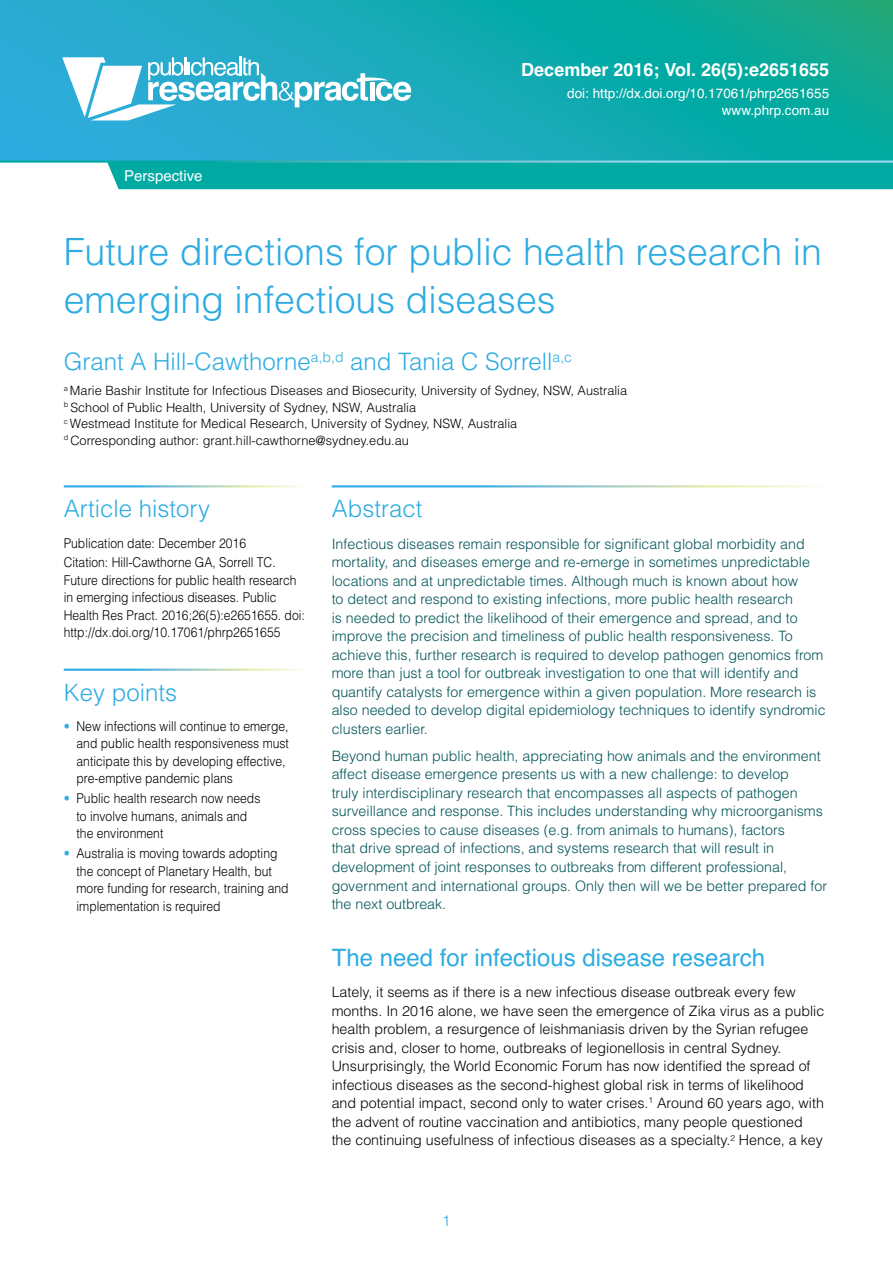
<style>
.page{position:relative;width:893px;height:1263px;background:#fff}
.page>*{position:absolute;margin:0;border:0;box-sizing:border-box;transform-origin:0 0}
.Heading_1{font:300 37.5px/48.8px "Helvetica";color:#2cace2}
.Author{font:300 24px "Helvetica";color:#2cace2}
.Heading_2{font:24px "Helvetica";color:#2cace2}
.Abstract{font:300 24px "Helvetica";color:#2cace2}
.Vol-Iss-Month-Year-e{font:700 18px "Helvetica";color:#fff}
.ArticleType{font:15px "Helvetica";color:#fff}
.t1{font:300 15px "Helvetica";color:#2cace2}
.AbstractText{font:300 14.25px/18.6px "Helvetica";color:#025458}
.NormalFirstPara{font:300 14.25px/18.6px "Helvetica";color:#000}
.SidebarText{font:300 13.5px/17.5px "Helvetica";color:#000;scale:.9 1}
.FirstPageHeader{font:13.5px "Helvetica";color:#fff}
.Affiliation{font:300 12.75px "Helvetica";color:#000}
.s1{color:#2cace2}
</style>
<div class="page">
<div style="left:107px;top:163px;width:786px;height:26px;background:#00aaa3"></div>
<svg style="left:0;top:0;width:893px;height:161px;background:#15aab4"></svg>
<svg style="left:62px;top:56px;width:349px;height:64px"></svg>
<p class="ArticleType" style="left:124px;top:164px;width:80px">Perspective</p>
<p class="Vol-Iss-Month-Year-e" style="left:521px;top:55px;width:309px">December 2016; Vol. 26(5):e2651655</p>
<p class="FirstPageHeader" style="left:567px;top:83px;width:263px">doi: http://dx.doi.org/10.17061/phrp2651655</p>
<p class="FirstPageHeader" style="left:722px;top:100px;width:109px">www.phrp.com.au</p>
<h1 class="Heading_1" style="left:64px;top:225px;width:760px">Future directions for public health research in emerging infectious diseases</h1>
<p class="Author" style="left:64px;top:342px;width:510px">Grant A Hill-Cawthorne<sup>a,b,d</sup> and Tania C Sorrell<sup>a,c</sup></p>
<p class="Affiliation" style="left:64px;top:380px;width:565px"><sup>a</sup> Marie Bashir Institute for Infectious Diseases and Biosecurity, University of Sydney, NSW, Australia</p>
<p class="Affiliation" style="left:64px;top:397px;width:354px"><sup>b</sup> School of Public Health, University of Sydney, NSW, Australia</p>
<p class="Affiliation" style="left:64px;top:413px;width:455px"><sup>c</sup> Westmead Institute for Medical Research, University of Sydney, NSW, Australia</p>
<p class="Affiliation" style="left:64px;top:430px;width:347px"><sup>d</sup> Corresponding author: grant.hill-cawthorne@sydney.edu.au</p>
<p class="Abstract" style="left:64px;top:489px;width:148px">Article history</p>
<p class="SidebarText" style="left:64px;top:533px;width:204px">Publication date: December 2016</p>
<p class="SidebarText" style="left:64px;top:553px;width:269px">Citation: Hill-Cawthorne GA, Sorrell TC.<br>Future directions for public health research in emerging infectious diseases. Public Health Res Pract. 2016;26(5):e2651655. doi: http://dx.doi.org/10.17061/phrp2651655</p>
<p class="Abstract" style="left:64px;top:673px;width:115px">Key points</p>
<p class="SidebarText" style="left:77px;top:717px;width:238px;text-indent:-13px"><span class="s1">•</span> New infections will continue to emerge, and public health responsiveness must anticipate this by developing effective, pre-emptive pandemic plans</p>
<p class="SidebarText" style="left:77px;top:789px;width:206px;text-indent:-13px"><span class="s1">•</span> Public health research now needs to involve humans, animals and the environment</p>
<p class="SidebarText" style="left:77px;top:844px;width:237px;text-indent:-13px"><span class="s1">•</span> Australia is moving towards adopting the concept of Planetary Health, but more funding for research, training and implementation is required</p>
<p class="Abstract" style="left:332px;top:489px;width:92px">Abstract</p>
<p class="AbstractText" style="left:332px;top:533px;width:495px">Infectious diseases remain responsible for significant global morbidity and mortality, and diseases emerge and re-emerge in sometimes unpredictable locations and at unpredictable times. Although much is known about how<br>to detect and respond to existing infections, more public health research<br>is needed to predict the likelihood of their emergence and spread, and to improve the precision and timeliness of public health responsiveness. To achieve this, further research is required to develop pathogen genomics from more than just a tool for outbreak investigation to one that will identify and quantify catalysts for emergence within a given population. More research is also needed to develop digital epidemiology techniques to identify syndromic clusters earlier.</p>
<p class="AbstractText" style="left:332px;top:746px;width:497px">Beyond human public health, appreciating how animals and the environment affect disease emergence presents us with a new challenge: to develop<br>truly interdisciplinary research that encompasses all aspects of pathogen surveillance and response. This includes understanding why microorganisms cross species to cause diseases (e.g. from animals to humans), factors<br>that drive spread of infections, and systems research that will result in development of joint responses to outbreaks from different professional, government and international groups. Only then will we be better prepared for the next outbreak.</p>
<h2 class="Heading_2" style="left:332px;top:939px;width:435px">The need for infectious disease research</h2>
<p class="NormalFirstPara" style="left:332px;top:982px;width:494px">Lately, it seems as if there is a new infectious disease outbreak every few months. In 2016 alone, we have seen the emergence of Zika virus as a public health problem, a resurgence of leishmaniasis driven by the Syrian refugee crisis and, closer to home, outbreaks of legionellosis in central Sydney.<br>Unsurprisingly, the World Economic Forum has now identified the spread of infectious diseases as the second-highest global risk in terms of likelihood and potential impact, second only to water crises.<sup>1</sup> Around 60 years ago, with the advent of routine vaccination and antibiotics, many people questioned the continuing usefulness of infectious diseases as a specialty.<sup>2</sup> Hence, a key</p>
<p class="t1" style="left:442px;top:1208px;width:10px">1</p>
</div>
